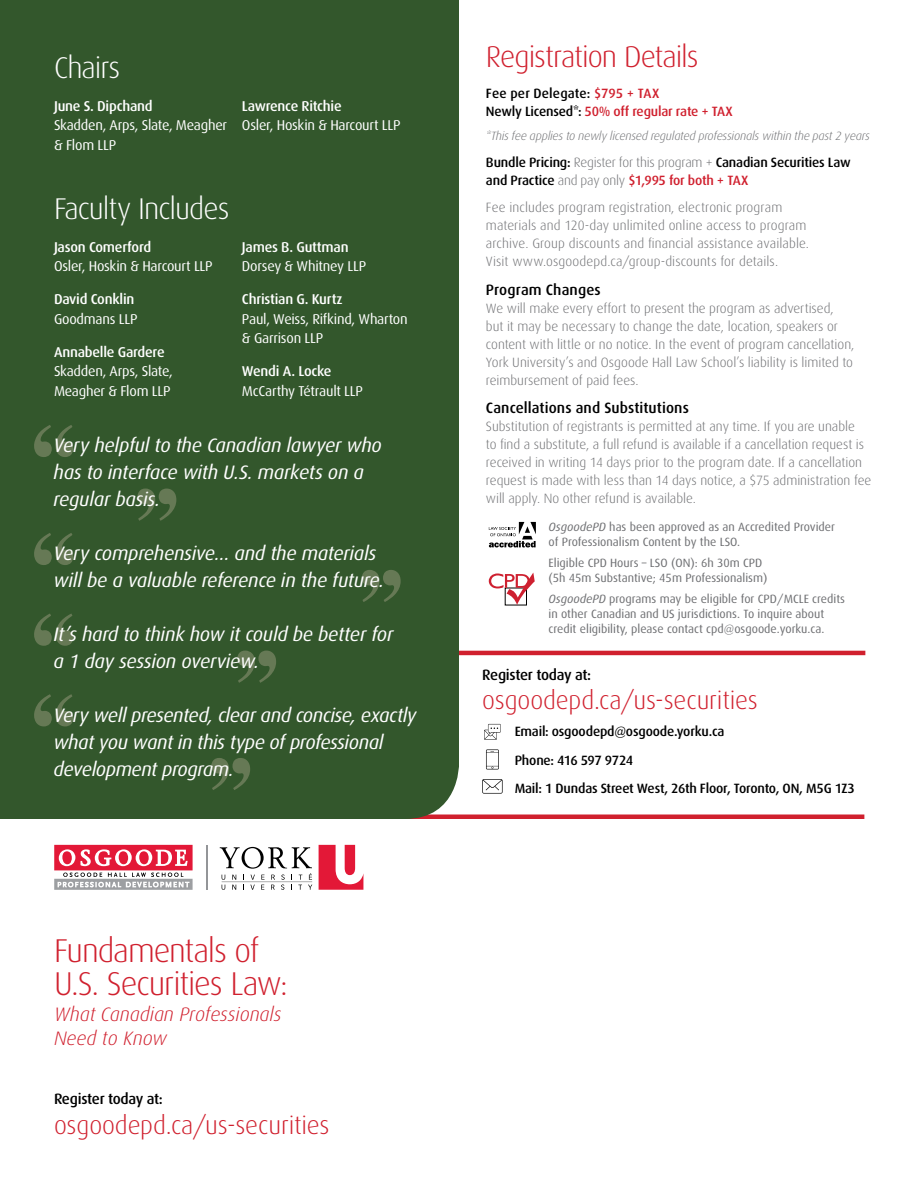
<style>
.page{position:relative;width:918px;height:1188px;background:#fff}
.page>*{position:absolute;margin:0;border:0;box-sizing:border-box;transform-origin:0 0}
.t1{font:300 33px/33px "Dax";letter-spacing:-.035em;color:#d0202e}
.t2{font:300 30px "Dax";letter-spacing:-.035em;color:#fff}
.t3{font:300 30px "Dax";letter-spacing:-.035em;color:#d0202e}
.t4{font:300 25.5px "Dax";letter-spacing:-.005em;color:#d0202e}
.t5{font:italic 19.5px/27px "Dax";letter-spacing:-.02em;color:#fff}
.t6{font:italic 300 19.5px/23.4px "Dax";color:#d0202e}
.t7{font:500 15px "Dax";color:#000}
.t8{font:500 15px "Dax";letter-spacing:-.02em;color:#000}
.t9{font:14.25px/19.5px "Dax";letter-spacing:-.015em;color:#fff}
.t10{font:500 14.25px "Dax";letter-spacing:-.015em;color:#fff}
.t11{font:300 13.5px/18px "Dax";color:#6d6e71}
.t12{font:500 13.5px/18px "Dax";letter-spacing:-.015em;color:#000}
.t13{font:12px/15px "Dax";color:#6d6e71}
.t14{font:italic 300 12px "Dax";letter-spacing:-.015em;color:#6d6e71}
.s1{color:#d0202e}
.s2{font-weight:300;color:#6d6e71}
.s3{font-style:italic}
</style>
<div class="page">
<div style="left:54px;top:814px;width:810px;height:5px;background:#d0202e"></div>
<div style="left:0;top:0;width:459px;height:819px;background:#33572c"></div>
<hr style="left:206px;top:845px;width:2px;height:45px;background:#939598">
<svg style="left:220px;top:847px;width:92px;height:43px"></svg>
<svg style="left:319px;top:845px;width:44px;height:45px"></svg>
<svg style="left:54px;top:845px;width:139px;height:45px"></svg>
<hr style="left:459px;top:651px;width:406px;height:4px;background:#d0202e">
<svg style="left:489px;top:522px;width:47px;height:25px"></svg>
<svg style="left:489px;top:573px;width:46px;height:32px"></svg>
<svg style="left:482px;top:779px;width:21px;height:15px"></svg>
<svg style="left:486px;top:749px;width:13px;height:20px"></svg>
<svg style="left:484px;top:724px;width:17px;height:16px"></svg>
<svg style="left:138px;top:489px;width:38px;height:32px"></svg>
<svg style="left:211px;top:758px;width:39px;height:32px"></svg>
<svg style="left:362px;top:570px;width:39px;height:32px"></svg>
<svg style="left:237px;top:651px;width:39px;height:32px"></svg>
<svg style="left:34px;top:425px;width:39px;height:32px"></svg>
<svg style="left:34px;top:694px;width:39px;height:32px"></svg>
<svg style="left:34px;top:533px;width:39px;height:32px"></svg>
<svg style="left:34px;top:614px;width:39px;height:32px"></svg>
<h2 class="t2" style="left:54px;top:51px;width:68px">Chairs</h2>
<p class="t10" style="left:54px;top:98px;width:100px">June S. Dipchand</p>
<p class="t9" style="left:54px;top:115px;width:175px">Skadden, Arps, Slate, Meagher &amp; Flom LLP</p>
<p class="t10" style="left:242px;top:98px;width:101px">Lawrence Ritchie</p>
<p class="t9" style="left:242px;top:115px;width:160px">Osler, Hoskin &amp; Harcourt LLP</p>
<h2 class="t2" style="left:54px;top:192px;width:177px">Faculty Includes</h2>
<p class="t10" style="left:54px;top:239px;width:99px">Jason Comerford</p>
<p class="t9" style="left:54px;top:256px;width:160px">Osler, Hoskin &amp; Harcourt LLP</p>
<p class="t10" style="left:54px;top:291px;width:82px">David Conklin</p>
<p class="t9" style="left:54px;top:309px;width:85px">Goodmans LLP</p>
<p class="t10" style="left:54px;top:344px;width:112px">Annabelle Gardere</p>
<p class="t9" style="left:54px;top:361px;width:120px">Skadden, Arps, Slate,<br>Meagher &amp; Flom LLP</p>
<p class="t10" style="left:242px;top:239px;width:108px">James B. Guttman</p>
<p class="t9" style="left:242px;top:256px;width:126px">Dorsey &amp; Whitney LLP</p>
<p class="t10" style="left:242px;top:291px;width:102px">Christian G. Kurtz</p>
<p class="t9" style="left:242px;top:309px;width:167px">Paul, Weiss, Rifkind, Wharton &amp; Garrison LLP</p>
<p class="t10" style="left:242px;top:363px;width:91px">Wendi A. Locke</p>
<p class="t9" style="left:242px;top:381px;width:123px">McCarthy Tétrault LLP</p>
<h3 class="t5" style="left:54px;top:432px;width:330px">Very helpful to the Canadian lawyer who has to interface with U.S. markets on a regular basis.</h3>
<h3 class="t5" style="left:54px;top:540px;width:332px">Very comprehensive… and the materials will be a valuable reference in the future.</h3>
<h3 class="t5" style="left:54px;top:621px;width:341px">It’s hard to think how it could be better for a 1 day session overview.</h3>
<h3 class="t5" style="left:54px;top:702px;width:364px">Very well presented, clear and concise, exactly what you want in this type of professional development program.</h3>
<h1 class="t1" style="left:54px;top:934px;width:235px">Fundamentals of<br>U.S. Securities Law:</h1>
<h3 class="t6" style="left:54px;top:1003px;width:229px">What Canadian Professionals<br>Need to Know</h3>
<p class="t8" style="left:54px;top:1090px;width:110px">Register today at:</p>
<h3 class="t4" style="left:54px;top:1111px;width:277px">osgoodepd.ca/us‑securities</h3>
<h2 class="t3" style="left:486px;top:40px;width:214px">Registration Details</h2>
<p class="t12" style="left:486px;top:85px;width:248px">Fee per Delegate: <span class="s1">$795 + TAX<br></span>Newly Licensed*: <span class="s1">50% off regular rate + TAX</span></p>
<p class="t14" style="left:486px;top:130px;width:386px">*This fee applies to newly licensed regulated professionals within the past 2 years</p>
<p class="t12" style="left:486px;top:154px;width:366px">Bundle Pricing: <span class="s2">Register for this program +</span> Canadian Securities Law and Practice <span class="s2">and pay only</span> <span class="s1">$1,995 for both + TAX</span></p>
<p class="t11" style="left:486px;top:199px;width:325px">Fee includes program registration, electronic program materials and 120‑day unlimited online access to program archive. Group discounts and financial assistance available.<br>Visit www.osgoodepd.ca/group‑discounts for details.</p>
<p class="t7" style="left:486px;top:281px;width:116px">Program Changes</p>
<p class="t11" style="left:486px;top:299px;width:370px">We will make every effort to present the program as advertised, but it may be necessary to change the date, location, speakers or content with little or no notice. In the event of program cancellation, York University’s and Osgoode Hall Law School’s liability is limited to reimbursement of paid fees.</p>
<p class="t7" style="left:486px;top:400px;width:204px">Cancellations and Substitutions</p>
<p class="t11" style="left:486px;top:418px;width:387px">Substitution of registrants is permitted at any time. If you are unable<br>to find a substitute, a full refund is available if a cancellation request is received in writing 14 days prior to the program date. If a cancellation request is made with less than 14 days notice, a $75 administration fee will apply. No other refund is available.</p>
<p class="t13" style="left:549px;top:520px;width:288px"><span class="s3">OsgoodePD</span> has been approved as an Accredited Provider of Professionalism Content by the LSO.</p>
<p class="t13" style="left:549px;top:556px;width:220px">Eligible CPD Hours – LSO (ON): 6h 30m CPD (5h 45m Substantive; 45m Professionalism)</p>
<p class="t13" style="left:549px;top:592px;width:298px"><span class="s3">OsgoodePD</span> programs may be eligible for CPD/MCLE credits in other Canadian and US jurisdictions. To inquire about credit eligibility, please contact cpd@osgoode.yorku.ca.</p>
<p class="t8" style="left:482px;top:666px;width:110px">Register today at:</p>
<h3 class="t4" style="left:482px;top:686px;width:277px">osgoodepd.ca/us‑securities</h3>
<p class="t12" style="left:515px;top:718px;width:342px;line-height:28.5px">Email: osgoodepd@osgoode.yorku.ca<br>Phone: 416 597 9724<br>Mail: 1 Dundas Street West, 26th Floor, Toronto, ON, M5G 1Z3</p>
</div>
